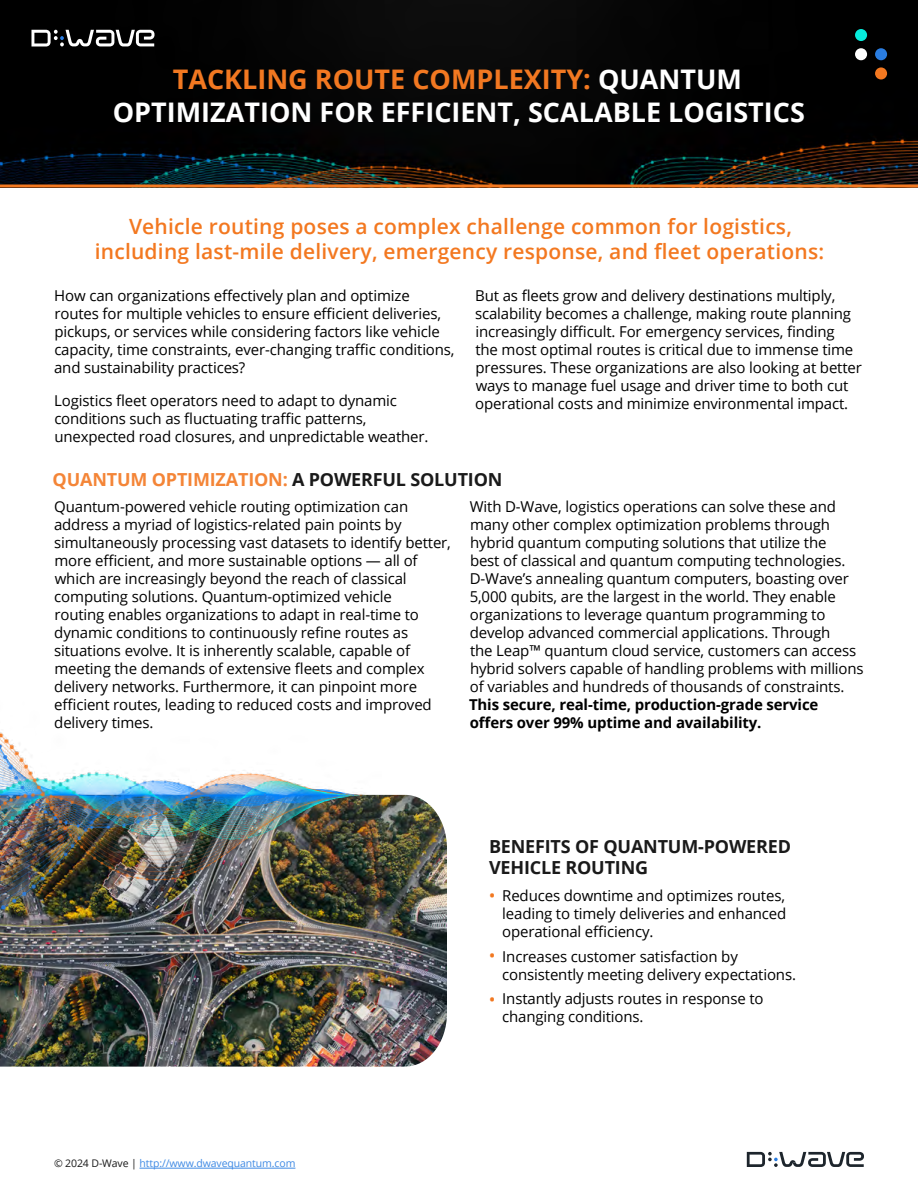
<style>
.page{position:relative;width:918px;height:1188px;background:#fff}
.page>*{position:absolute;margin:0;border:0;box-sizing:border-box;transform-origin:0 0}
.t1{font:700 27px/33px "Open Sans";color:#fff;text-align:center}
.t2{font:600 21px/25.2px "Open Sans";letter-spacing:.01em;color:#f37820;text-align:center}
.t3{font:700 18px/21.6px "Open Sans";letter-spacing:-.01em;color:#1a1a1a}
.t4{font:700 18px "Open Sans";letter-spacing:-.01em;color:#f48537}
.t5{font:18px "Open Sans";color:#f27821}
.t6{font:15px/18px "Open Sans";letter-spacing:-.01em;color:#000}
.t7{font:700 15px/18px "Open Sans";letter-spacing:-.01em;color:#000}
.t8{font:10.5px "Open Sans";letter-spacing:-.01em;color:#3f8ae4}
.s1{color:#f27821}
.s2{color:#1a1a1a}
</style>
<div class="page">
<hr style="left:140px;top:1168px;width:155px;height:1px;background:#3f8ae4">
<img style="left:0;top:0;width:918px;height:184px">
<svg style="left:0;top:184px;width:918px;height:4px;background:#bc601e"></svg>
<svg style="left:31px;top:30px;width:124px;height:16px"></svg>
<div style="left:855px;top:48px;width:12px;height:12px;background:#fff;border-radius:50%"></div>
<div style="left:855px;top:29px;width:12px;height:12px;background:#06ecdc;border-radius:50%"></div>
<div style="left:875px;top:67px;width:12px;height:13px;background:#f37820;border-radius:50%"></div>
<div style="left:875px;top:48px;width:12px;height:12px;background:#2a7de1;border-radius:50%"></div>
<svg style="left:747px;top:1152px;width:117px;height:15px"></svg>
<img style="left:0;top:811px;width:447px;height:256px">
<img style="left:0;top:732px;width:435px;height:202px">
<h1 class="t1" style="left:113px;top:62px;width:694px"><span class="s1">TACKLING ROUTE COMPLEXITY:</span> QUANTUM<br>OPTIMIZATION FOR EFFICIENT, SCALABLE LOGISTICS</h1>
<h2 class="t2" style="left:95px;top:213px;width:731px">Vehicle routing poses a complex challenge common for logistics, including last-mile delivery, emergency response, and fleet operations:</h2>
<p class="t6" style="left:54px;top:286px;width:402px">How can organizations effectively plan and optimize routes for multiple vehicles to ensure efficient deliveries, pickups, or services while considering factors like vehicle capacity, time constraints, ever-changing traffic conditions, and sustainability practices?</p>
<p class="t6" style="left:54px;top:391px;width:376px">Logistics fleet operators need to adapt to dynamic conditions such as fluctuating traffic patterns, unexpected road closures, and unpredictable weather.</p>
<p class="t6" style="left:475px;top:286px;width:388px">But as fleets grow and delivery destinations multiply, scalability becomes a challenge, making route planning increasingly difficult. For emergency services, finding<br>the most optimal routes is critical due to immense time pressures. These organizations are also looking at better ways to manage fuel usage and driver time to both cut operational costs and minimize environmental impact.</p>
<p class="t4" style="left:53px;top:467px;width:451px">QUANTUM OPTIMIZATION: <span class="s2">A POWERFUL SOLUTION</span></p>
<p class="t6" style="left:54px;top:497px;width:398px">Quantum-powered vehicle routing optimization can address a myriad of logistics-related pain points by simultaneously processing vast datasets to identify better, more efficient, and more sustainable options — all of which are increasingly beyond the reach of classical computing solutions. Quantum-optimized vehicle<br>routing enables organizations to adapt in real-time to dynamic conditions to continuously refine routes as situations evolve. It is inherently scalable, capable of meeting the demands of extensive fleets and complex delivery networks. Furthermore, it can pinpoint more efficient routes, leading to reduced costs and improved delivery times.</p>
<p class="t6" style="left:470px;top:497px;width:396px">With D-Wave, logistics operations can solve these and many other complex optimization problems through hybrid quantum computing solutions that utilize the<br>best of classical and quantum computing technologies.<br>D-Wave’s annealing quantum computers, boasting over 5,000 qubits, are the largest in the world. They enable organizations to leverage quantum programming to develop advanced commercial applications. Through<br>the Leap™ quantum cloud service, customers can access hybrid solvers capable of handling problems with millions of variables and hundreds of thousands of constraints.</p>
<p class="t7" style="left:469px;top:695px;width:351px">This secure, real-time, production-grade service offers over 99% uptime and availability.</p>
<p class="t8" style="left:54px;top:1156px;width:243px"><span class="s2">© 2024 D-Wave |</span> http://www.dwavequantum.com</p>
<p class="t3" style="left:489px;top:835px;width:304px">BENEFITS OF QUANTUM-POWERED<br>VEHICLE ROUTING</p>
<p class="t6" style="left:502px;top:886px;width:286px;text-align:justify">Reduces downtime and optimizes routes, leading to timely deliveries and enhanced operational efficiency.</p>
<p class="t6" style="left:502px;top:947px;width:295px">Increases customer satisfaction by consistently meeting delivery expectations.</p>
<p class="t6" style="left:502px;top:990px;width:263px">Instantly adjusts routes in response to changing conditions.</p>
<p class="t5" style="left:489px;top:883px;width:8px">•</p>
<p class="t5" style="left:489px;top:944px;width:8px">•</p>
<p class="t5" style="left:489px;top:987px;width:8px">•</p>
</div>
